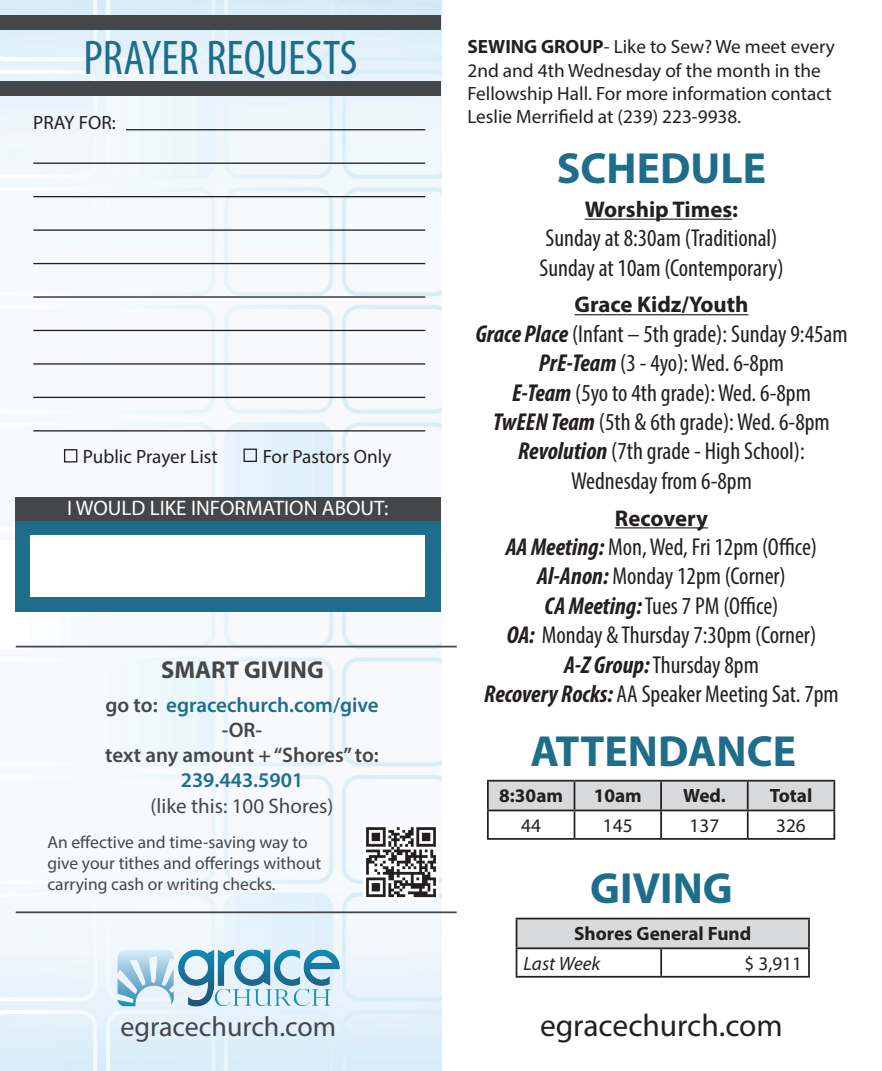
<style>
.page{position:relative;width:882px;height:1071px;background:#fff}
.page>*{position:absolute;margin:0;border:0;box-sizing:border-box;transform-origin:0 0}
.t1{font:condensed 49px "Myriad Pro";color:#1e6d8a}
.t2{font:700 43.75px "Myriad Pro";color:#1e6d8a}
.t3{font:31.5px "Myriad Pro";color:#231f20}
.t4{font:28px "Myriad Pro";color:#454647}
.t5{font:condensed 24.5px/29.4px "Myriad Pro";color:#231f20;text-align:center}
.t6{font:700 24.5px "Myriad Pro";color:#454647}
.t7{font:700 22.75px "Myriad Pro";color:#231f20}
.t8{font:600 21px/25.2px "Myriad Pro";color:#454647;text-align:center}
.t9{font:21px "Myriad Pro";color:#fff}
.t10{font:600 21px "Myriad Pro";color:#1e6d8a}
.t11{font:21px "Myriad Pro";color:#454647}
.t12{font:19.25px/23.1px "Myriad Pro";color:#231f20}
.t13{font:700 19.25px "Myriad Pro";color:#231f20}
.t14{font:italic 19.25px "Myriad Pro";color:#231f20}
.t15{font:17.5px/21px "Myriad Pro";color:#454647}
.s1{color:#454647}
.s2{color:#1e6d8a}
.s3{font-weight:700}
.s4{font-weight:700;font-style:italic}
</style>
<div class="page">
<img style="left:0;top:0;width:441px;height:1071px">
<div style="left:15px;top:521px;width:425px;height:91px;background:#1e6d8a"></div>
<div style="left:30px;top:535px;width:395px;height:62px;background:#fff"></div>
<div style="left:15px;top:497px;width:425px;height:24px;background:#454647"></div>
<div style="left:0;top:16px;width:441px;height:14px;background:#454647"></div>
<div style="left:0;top:82px;width:441px;height:14px;background:#454647"></div>
<div style="left:64px;top:449px;width:13px;height:14px;border:1px solid #231f20"></div>
<div style="left:244px;top:449px;width:13px;height:13px;border:1px solid #231f20"></div>
<hr style="left:126px;top:129px;width:299px;height:1px;background:#231f20">
<hr style="left:33px;top:163px;width:392px;height:1px;background:#231f20">
<hr style="left:33px;top:196px;width:392px;height:1px;background:#231f20">
<hr style="left:33px;top:229px;width:392px;height:2px;background:#231f20">
<hr style="left:33px;top:263px;width:392px;height:1px;background:#231f20">
<hr style="left:33px;top:296px;width:392px;height:2px;background:#231f20">
<hr style="left:33px;top:330px;width:392px;height:1px;background:#231f20">
<hr style="left:33px;top:397px;width:392px;height:1px;background:#231f20">
<hr style="left:33px;top:363px;width:392px;height:2px;background:#231f20">
<hr style="left:33px;top:430px;width:392px;height:2px;background:#231f20">
<img style="left:113px;top:947px;width:231px;height:61px">
<div style="left:517px;top:919px;width:292px;height:29px;background:#d8d9db"></div>
<hr style="left:516px;top:918px;width:145px;height:1px;background:#231f20">
<hr style="left:661px;top:918px;width:149px;height:1px;background:#231f20">
<hr style="left:808px;top:919px;width:2px;height:28px;background:#231f20">
<hr style="left:516px;top:947px;width:145px;height:2px;background:#231f20">
<svg style="left:516px;top:919px;width:1px;height:57px"></svg>
<hr style="left:661px;top:947px;width:149px;height:2px;background:#231f20">
<hr style="left:660px;top:949px;width:2px;height:27px;background:#231f20">
<hr style="left:808px;top:949px;width:2px;height:27px;background:#231f20">
<hr style="left:516px;top:976px;width:145px;height:2px;background:#231f20">
<hr style="left:661px;top:976px;width:149px;height:2px;background:#231f20">
<hr style="left:585px;top:219px;width:147px;height:1px;background:#231f20">
<hr style="left:575px;top:314px;width:173px;height:1px;background:#231f20">
<hr style="left:615px;top:527px;width:93px;height:1px;background:#231f20">
<hr style="left:487px;top:780px;width:87px;height:2px;background:#231f20">
<hr style="left:487px;top:782px;width:2px;height:28px;background:#231f20">
<hr style="left:574px;top:780px;width:87px;height:2px;background:#231f20">
<hr style="left:661px;top:780px;width:87px;height:2px;background:#231f20">
<hr style="left:748px;top:780px;width:87px;height:2px;background:#231f20">
<hr style="left:833px;top:782px;width:2px;height:28px;background:#231f20">
<hr style="left:487px;top:810px;width:87px;height:1px;background:#231f20">
<hr style="left:487px;top:811px;width:2px;height:27px;background:#231f20">
<svg style="left:488px;top:781px;width:346px;height:57px"></svg>
<hr style="left:661px;top:810px;width:87px;height:1px;background:#231f20">
<hr style="left:660px;top:811px;width:2px;height:27px;background:#231f20">
<hr style="left:748px;top:810px;width:87px;height:1px;background:#231f20">
<hr style="left:747px;top:811px;width:2px;height:27px;background:#231f20">
<hr style="left:833px;top:811px;width:2px;height:27px;background:#231f20">
<hr style="left:487px;top:838px;width:87px;height:2px;background:#231f20">
<hr style="left:574px;top:838px;width:87px;height:2px;background:#231f20">
<hr style="left:661px;top:838px;width:87px;height:2px;background:#231f20">
<hr style="left:748px;top:838px;width:87px;height:2px;background:#231f20">
<img style="left:363px;top:825px;width:75px;height:74px">
<hr style="left:16px;top:646px;width:441px;height:1px;background:#454647">
<hr style="left:16px;top:911px;width:441px;height:2px;background:#454647">
<p class="t1" style="left:83px;top:28px;width:276px">PRAYER REQUESTS</p>
<p class="t12" style="left:33px;top:111px;width:84px">PRAY FOR:</p>
<p class="t12" style="left:83px;top:444px;width:137px">Public Prayer List</p>
<p class="t12" style="left:263px;top:444px;width:130px">For Pastors Only</p>
<p class="t9" style="left:67px;top:495px;width:323px">I WOULD LIKE INFORMATION ABOUT:</p>
<p class="t6" style="left:161px;top:654px;width:164px">SMART GIVING</p>
<p class="t10" style="left:105px;top:691px;width:275px"><span class="s1">go to:</span> egracechurch.com/give</p>
<p class="t8" style="left:222px;top:717px;width:42px">-OR-</p>
<p class="t8" style="left:105px;top:742px;width:275px">text any amount + “Shores” to:<br><span class="s2">239.443.5901</span></p>
<p class="t11" style="left:151px;top:793px;width:185px">(like this: 100 Shores)</p>
<p class="t15" style="left:47px;top:831px;width:275px">An effective and time-saving way to give your tithes and offerings without carrying cash or writing checks.</p>
<p class="t4" style="left:121px;top:1009px;width:217px">egracechurch.com</p>
<p class="t12" style="left:467px;top:35px;width:369px"><span class="s3">SEWING GROUP</span>- Like to Sew? We meet every 2nd and 4th Wednesday of the month in the Fellowship Hall. For more information contact Leslie Merrifield at (239) 223-9938.</p>
<p class="t2" style="left:557px;top:139px;width:211px">SCHEDULE</p>
<p class="t7" style="left:585px;top:194px;width:155px">Worship Times:</p>
<p class="t5" style="left:545px;top:223px;width:234px">Sunday at 8:30am (Traditional)</p>
<p class="t5" style="left:539px;top:253px;width:246px">Sunday at 10am (Contemporary)</p>
<p class="t7" style="left:575px;top:290px;width:175px">Grace Kidz/Youth</p>
<p class="t5" style="left:475px;top:319px;width:374px"><span class="s4">Grace Place</span> (Infant – 5th grade): Sunday 9:45am</p>
<p class="t5" style="left:539px;top:348px;width:247px"><span class="s4">PrE-Team</span> (3 - 4yo): Wed. 6-8pm</p>
<p class="t5" style="left:512px;top:378px;width:300px"><span class="s4">E-Team</span> (5yo to 4th grade): Wed. 6-8pm</p>
<p class="t5" style="left:493px;top:407px;width:338px"><span class="s4">TwEEN Team</span> (5th &amp; 6th grade): Wed. 6-8pm</p>
<p class="t5" style="left:518px;top:436px;width:288px"><span class="s4">Revolution</span> (7th grade - High School):<br>Wednesday from 6-8pm</p>
<p class="t7" style="left:615px;top:503px;width:95px">Recovery</p>
<p class="t5" style="left:506px;top:532px;width:313px"><span class="s4">AA Meeting:</span> Mon, Wed, Fri 12pm (Office)</p>
<p class="t5" style="left:537px;top:561px;width:250px"><span class="s4">Al-Anon:</span> Monday 12pm (Corner)</p>
<p class="t5" style="left:545px;top:591px;width:235px"><span class="s4">CA Meeting:</span> Tues 7 PM (Office)</p>
<p class="t5" style="left:507px;top:620px;width:311px"><span class="s4">OA:</span> Monday &amp; Thursday 7:30pm (Corner)</p>
<p class="t5" style="left:564px;top:650px;width:196px"><span class="s4">A-Z Group:</span> Thursday 8pm</p>
<p class="t5" style="left:484px;top:679px;width:356px"><span class="s4">Recovery Rocks:</span> AA Speaker Meeting Sat. 7pm</p>
<p class="t2" style="left:531px;top:723px;width:267px">ATTENDANCE</p>
<p class="t13" style="left:499px;top:783px;width:65px">8:30am</p>
<p class="t13" style="left:594px;top:783px;width:50px">10am</p>
<p class="t13" style="left:683px;top:783px;width:44px">Wed.</p>
<p class="t13" style="left:770px;top:783px;width:44px">Total</p>
<p class="t12" style="left:521px;top:814px;width:21px">44</p>
<p class="t12" style="left:603px;top:814px;width:31px">145</p>
<p class="t12" style="left:690px;top:814px;width:31px">137</p>
<p class="t12" style="left:776px;top:814px;width:31px">326</p>
<p class="t2" style="left:590px;top:860px;width:144px">GIVING</p>
<p class="t13" style="left:574px;top:921px;width:179px">Shores General Fund</p>
<p class="t14" style="left:524px;top:951px;width:78px">Last Week</p>
<p class="t12" style="left:745px;top:951px;width:59px">$ 3,911</p>
<p class="t3" style="left:540px;top:1006px;width:244px">egracechurch.com</p>
</div>
